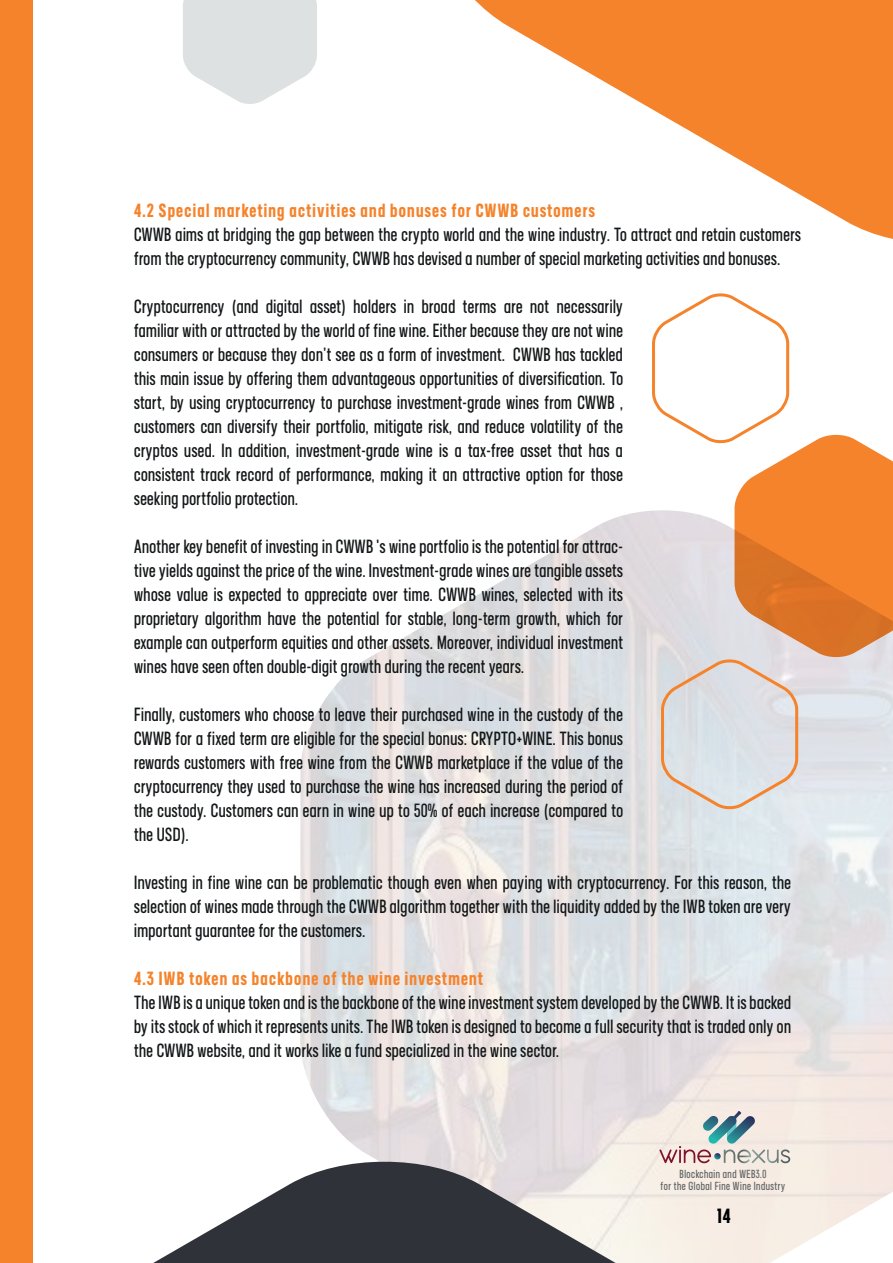
<style>
.page{position:relative;width:893px;height:1263px;background:#fff}
.page>*{position:absolute;margin:0;border:0;box-sizing:border-box;transform-origin:0 0}
.t1{font:700 21px "adineue PRO Cond";color:#000}
.t2{font:19.5px/24px "adineue PRO Cond";letter-spacing:.025em;color:#131718;text-align:justify}
.t3{font:700 19.5px "adineue PRO Cond";letter-spacing:.065em;color:#f5832b}
.t4{font:12px/12px "adineue PRO Cond";letter-spacing:.045em;color:#636667;text-align:center}
</style>
<div class="page">
<img style="left:300px;top:511px;width:593px;height:643px">
<svg style="left:475px;top:0;width:418px;height:239px;fill:#f5832b"></svg>
<svg style="left:153px;top:1154px;width:740px;height:109px"></svg>
<div style="left:0;top:0;width:33px;height:1263px;background:#f5832b"></div>
<svg style="left:183px;top:0;width:134px;height:104px"></svg>
<svg style="left:659px;top:1111px;width:131px;height:52px"></svg>
<svg style="left:650px;top:293px;width:243px;height:518px"></svg>
<p class="t3" style="left:134px;top:199px;width:462px">4.2 Special marketing activities and bonuses for CWWB customers</p>
<p class="t2" style="left:134px;top:222px;width:668px">CWWB aims at bridging the gap between the crypto world and the wine industry. To attract and retain customers from the cryptocurrency community, CWWB has devised a number of special marketing activities and bonuses.</p>
<p class="t2" style="left:134px;top:294px;width:490px">Cryptocurrency (and digital asset) holders in broad terms are not necessarily familiar with or attracted by the world of fine wine. Either because they are not wine consumers or because they don’t see as a form of investment. CWWB has tackled this main issue by offering them advantageous opportunities of diversification. To start, by using cryptocurrency to purchase investment-grade wines from CWWB , customers can diversify their portfolio, mitigate risk, and reduce volatility of the cryptos used. In addition, investment-grade wine is a tax-free asset that has a consistent track record of performance, making it an attractive option for those seeking portfolio protection.</p>
<p class="t2" style="left:134px;top:534px;width:490px">Another key benefit of investing in CWWB 's wine portfolio is the potential for attrac&shy;tive yields against the price of the wine. Investment-grade wines are tangible assets whose value is expected to appreciate over time. CWWB wines, selected with its proprietary algorithm have the potential for stable, long-term growth, which for example can outperform equities and other assets. Moreover, individual investment wines have seen often double-digit growth during the recent years.</p>
<p class="t2" style="left:134px;top:702px;width:490px">Finally, customers who choose to leave their purchased wine in the custody of the CWWB for a fixed term are eligible for the special bonus: CRYPTO+WINE. This bonus rewards customers with free wine from the CWWB marketplace if the value of the cryptocurrency they used to purchase the wine has increased during the period of the custody. Customers can earn in wine up to 50% of each increase (compared to the USD).</p>
<p class="t2" style="left:134px;top:870px;width:658px">Investing in fine wine can be problematic though even when paying with cryptocurrency. For this reason, the selection of wines made through the CWWB algorithm together with the liquidity added by the IWB token are very important guarantee for the customers.</p>
<p class="t3" style="left:134px;top:967px;width:350px">4.3 IWB token as backbone of the wine investment</p>
<p class="t2" style="left:134px;top:990px;width:658px">The IWB is a unique token and is the backbone of the wine investment system developed by the CWWB. It is backed by its stock of which it represents units. The IWB token is designed to become a full security that is traded only on the CWWB website, and it works like a fund specialized in the wine sector.</p>
<p class="t4" style="left:661px;top:1167px;width:126px">Blockchain and WEB3.0<br>for the Global Fine Wine Industry</p>
<p class="t1" style="left:718px;top:1204px;width:14px">14</p>
</div>
